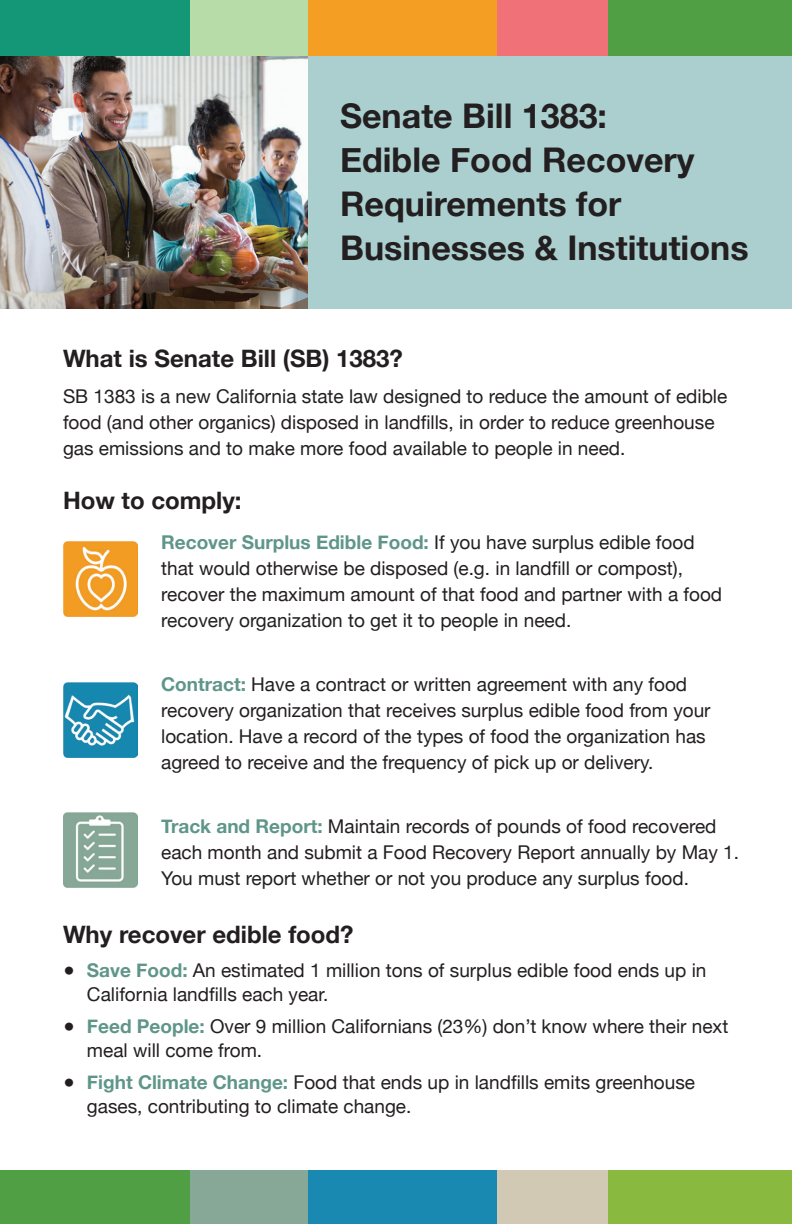
<style>
.page{position:relative;width:792px;height:1224px;background:#fff}
.page>*{position:absolute;margin:0;border:0;box-sizing:border-box;transform-origin:0 0}
.t1{font:700 34px/44px "Helvetica Neue";color:#231f20}
.t2{font:700 24px "Helvetica Neue";color:#231f20}
.t3{font:19px/26px "Helvetica Neue";color:#231f20}
.s1{font-weight:700;color:#5f9689}
</style>
<div class="page">
<div style="left:0;top:0;width:191px;height:56px;background:#139777"></div>
<div style="left:607px;top:0;width:185px;height:56px;background:#519f44"></div>
<div style="left:191px;top:0;width:117px;height:56px;background:#b8dca8"></div>
<div style="left:308px;top:0;width:189px;height:56px;background:#f49e24"></div>
<div style="left:497px;top:0;width:111px;height:56px;background:#f17178"></div>
<div style="left:0;top:1171px;width:191px;height:53px;background:#519f44"></div>
<div style="left:607px;top:1171px;width:185px;height:53px;background:#89b93f"></div>
<div style="left:191px;top:1171px;width:117px;height:53px;background:#87a896"></div>
<div style="left:308px;top:1171px;width:189px;height:53px;background:#1a89b1"></div>
<div style="left:497px;top:1171px;width:111px;height:53px;background:#d2c9b5"></div>
<div style="left:308px;top:56px;width:484px;height:252px;background:#abcfcf"></div>
<img style="left:0;top:56px;width:308px;height:252px">
<img style="left:63px;top:813px;width:75px;height:74px">
<img style="left:63px;top:683px;width:75px;height:75px">
<img style="left:63px;top:542px;width:75px;height:75px">
<h1 class="t1" style="left:340px;top:95px;width:410px">Senate Bill 1383:<br>Edible Food Recovery<br>Requirements for<br>Businesses &amp; Institutions</h1>
<p class="t2" style="left:63px;top:340px;width:342px">What is Senate Bill (SB) 1383?</p>
<p class="t3" style="left:63px;top:385px;width:666px">SB 1383 is a new California state law designed to reduce the amount of edible food (and other organics) disposed in landfills, in order to reduce greenhouse gas emissions and to make more food available to people in need.</p>
<p class="t2" style="left:63px;top:482px;width:180px">How to comply:</p>
<p class="t3" style="left:161px;top:530px;width:563px"><span class="s1">Recover Surplus Edible Food:</span> If you have surplus edible food that would otherwise be disposed (e.g. in landfill or compost), recover the maximum amount of that food and partner with a food recovery organization to get it to people in need.</p>
<p class="t3" style="left:161px;top:672px;width:551px"><span class="s1">Contract:</span> Have a contract or written agreement with any food recovery organization that receives surplus edible food from your location. Have a record of the types of food the organization has agreed to receive and the frequency of pick up or delivery.</p>
<p class="t3" style="left:161px;top:815px;width:579px"><span class="s1">Track and Report:</span> Maintain records of pounds of food recovered each month and submit a Food Recovery Report annually by May 1.<br>You must report whether or not you produce any surplus food.</p>
<p class="t2" style="left:63px;top:916px;width:292px">Why recover edible food?</p>
<p class="t3" style="left:87px;top:960px;width:621px;line-height:24px;text-indent:-24px">● <span class="s1">Save Food:</span> An estimated 1 million tons of surplus edible food ends up in<br>California landfills each year.</p>
<p class="t3" style="left:87px;top:1016px;width:643px;line-height:24px;text-indent:-24px">● <span class="s1">Feed People:</span> Over 9 million Californians (23%) don’t know where their next meal will come from.</p>
<p class="t3" style="left:87px;top:1072px;width:610px;line-height:24px;text-indent:-24px">● <span class="s1">Fight Climate Change:</span> Food that ends up in landfills emits greenhouse gases, contributing to climate change.</p>
</div>
